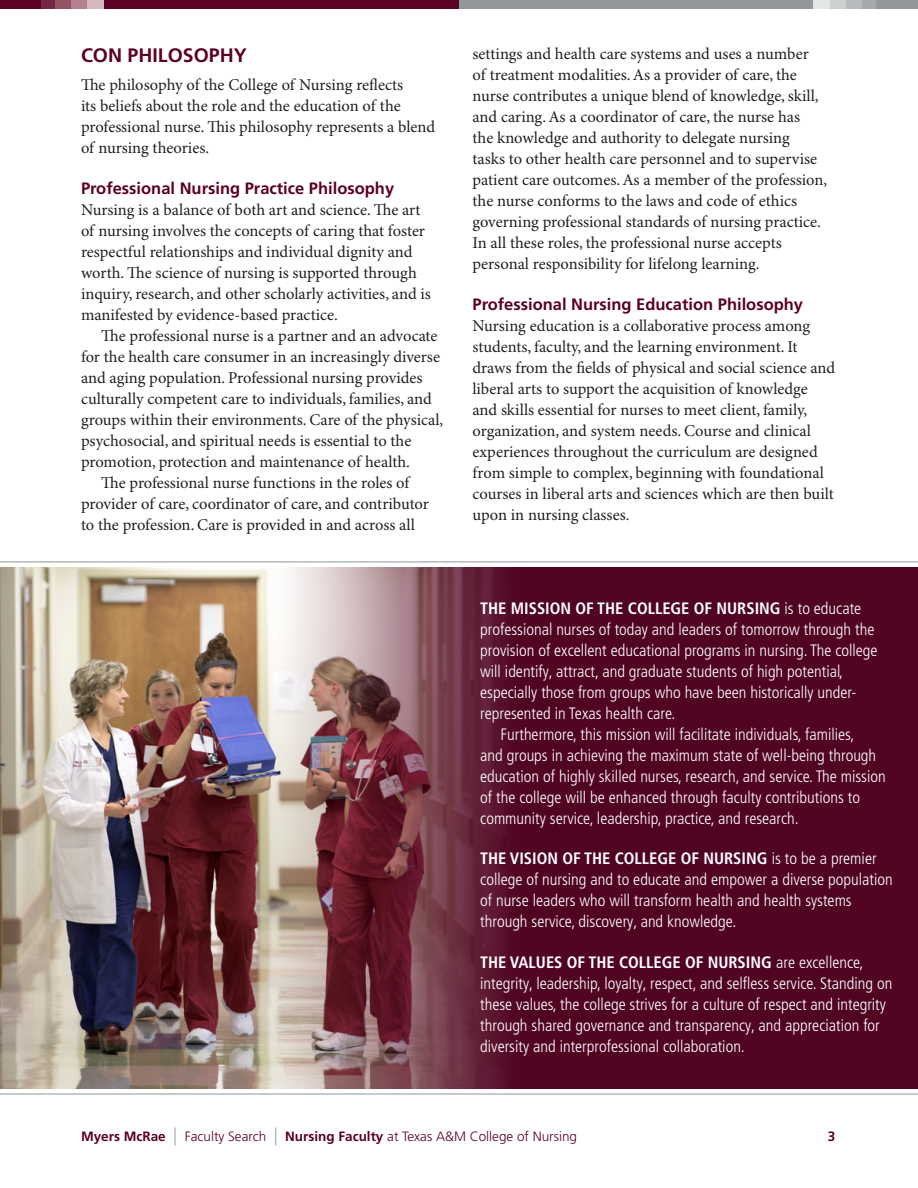
<style>
.page{position:relative;width:918px;height:1188px;background:#fff}
.page>*{position:absolute;margin:0;border:0;box-sizing:border-box;transform-origin:0 0}
.t1{font:700 19.5px "Frutiger LT Pro";color:#5c0024}
.t2{font:16.5px/21px "Minion Pro";color:#231f20}
.t3{font:300 condensed 16.5px/21px "Frutiger LT Pro";color:#fff}
.t4{font:700 16.5px "Frutiger LT Pro";color:#5c0024}
.t5{font:300 13.5px "Frutiger LT Pro";color:#5c0024}
.t6{font:700 13.5px "Frutiger LT Pro";color:#5c0024}
.s1{font-weight:700}
.s2{font-stretch:condensed;font-size:18px;color:#929799}
</style>
<div class="page">
<div style="left:0;top:0;width:783px;height:9px;background:#5c0024"></div>
<div style="left:41px;top:0;width:61px;height:9px;background:#762742"></div>
<div style="left:56px;top:0;width:16px;height:9px;background:#925363"></div>
<div style="left:72px;top:0;width:16px;height:9px;background:#b2818b"></div>
<div style="left:88px;top:0;width:16px;height:9px;background:#d4b8bd"></div>
<div style="left:459px;top:0;width:459px;height:9px;background:#929799"></div>
<div style="left:815px;top:0;width:61px;height:9px;background:#a4a9ab"></div>
<div style="left:845px;top:0;width:16px;height:9px;background:#b7bbbc"></div>
<div style="left:829px;top:0;width:16px;height:9px;background:#cdd0d1"></div>
<div style="left:813px;top:0;width:16px;height:9px;background:#e5e6e7"></div>
<img style="left:0;top:561px;width:918px;height:534px">
<p class="t1" style="left:81px;top:43px;width:167px">CON PHILOSOPHY</p>
<p class="t2" style="left:81px;top:75px;width:356px">The philosophy of the College of Nursing reflects<br>its beliefs about the role and the education of the professional nurse. This philosophy represents a blend of nursing theories.</p>
<p class="t4" style="left:81px;top:178px;width:315px">Professional Nursing Practice Philosophy</p>
<p class="t2" style="left:81px;top:200px;width:351px">Nursing is a balance of both art and science. The art of nursing involves the concepts of caring that foster respectful relationships and individual dignity and worth. The science of nursing is supported through inquiry, research, and other scholarly activities, and is manifested by evidence-based practice.</p>
<p class="t2" style="left:101px;top:326px;width:338px">The professional nurse is a partner and an advocate</p>
<p class="t2" style="left:81px;top:347px;width:361px">for the health care consumer in an increasingly diverse</p>
<p class="t2" style="left:81px;top:368px;width:343px">and aging population. Professional nursing provides</p>
<p class="t2" style="left:81px;top:389px;width:352px">culturally competent care to individuals, families, and</p>
<p class="t2" style="left:81px;top:410px;width:364px">groups within their environments. Care of the physical,</p>
<p class="t2" style="left:81px;top:431px;width:332px">psychosocial, and spiritual needs is essential to the</p>
<p class="t2" style="left:81px;top:452px;width:331px">promotion, protection and maintenance of health.</p>
<p class="t2" style="left:101px;top:473px;width:310px">The professional nurse functions in the roles of</p>
<p class="t2" style="left:81px;top:494px;width:349px">provider of care, coordinator of care, and contributor</p>
<p class="t2" style="left:81px;top:515px;width:335px">to the profession. Care is provided in and across all</p>
<p class="t2" style="left:472px;top:44px;width:356px">settings and health care systems and uses a number<br>of treatment modalities. As a provider of care, the nurse contributes a unique blend of knowledge, skill, and caring. As a coordinator of care, the nurse has<br>the knowledge and authority to delegate nursing<br>tasks to other health care personnel and to supervise patient care outcomes. As a member of the profession, the nurse conforms to the laws and code of ethics governing professional standards of nursing practice.<br>In all these roles, the professional nurse accepts personal responsibility for lifelong learning.</p>
<p class="t4" style="left:472px;top:294px;width:332px">Professional Nursing Education Philosophy</p>
<p class="t2" style="left:472px;top:316px;width:364px">Nursing education is a collaborative process among students, faculty, and the learning environment. It draws from the fields of physical and social science and liberal arts to support the acquisition of knowledge and skills essential for nurses to meet client, family, organization, and system needs. Course and clinical experiences throughout the curriculum are designed from simple to complex, beginning with foundational courses in liberal arts and sciences which are then built upon in nursing classes.</p>
<p class="t3" style="left:480px;top:597px;width:399px"><span class="s1">THE MISSION OF THE COLLEGE OF NURSING</span> is to educate professional nurses of today and leaders of tomorrow through the provision of excellent educational programs in nursing. The college will identify, attract, and graduate students of high potential, especially those from groups who have been historically under&shy;represented in Texas health care.</p>
<p class="t3" style="left:480px;top:724px;width:407px;text-indent:20px">Furthermore, this mission will facilitate individuals, families,<br>and groups in achieving the maximum state of well-being through education of highly skilled nurses, research, and service. The mission of the college will be enhanced through faculty contributions to community service, leadership, practice, and research.</p>
<p class="t3" style="left:480px;top:848px;width:414px"><span class="s1">THE VISION OF THE COLLEGE OF NURSING</span> is to be a premier college of nursing and to educate and empower a diverse population of nurse leaders who will transform health and health systems through service, discovery, and knowledge.</p>
<p class="t3" style="left:480px;top:952px;width:414px"><span class="s1">THE VALUES OF THE COLLEGE OF NURSING</span> are excellence, integrity, leadership, loyalty, respect, and selfless service. Standing on these values, the college strives for a culture of respect and integrity through shared governance and transparency, and appreciation for diversity and interprofessional collaboration.</p>
<p class="t5" style="left:81px;top:1128px;width:498px"><span class="s1">Myers McRae</span> <span class="s2">|</span> Faculty Search <span class="s2">|</span> <span class="s1">Nursing Faculty</span> at Texas A&amp;M College of Nursing</p>
<p class="t6" style="left:828px;top:1128px;width:9px">3</p>
</div>
